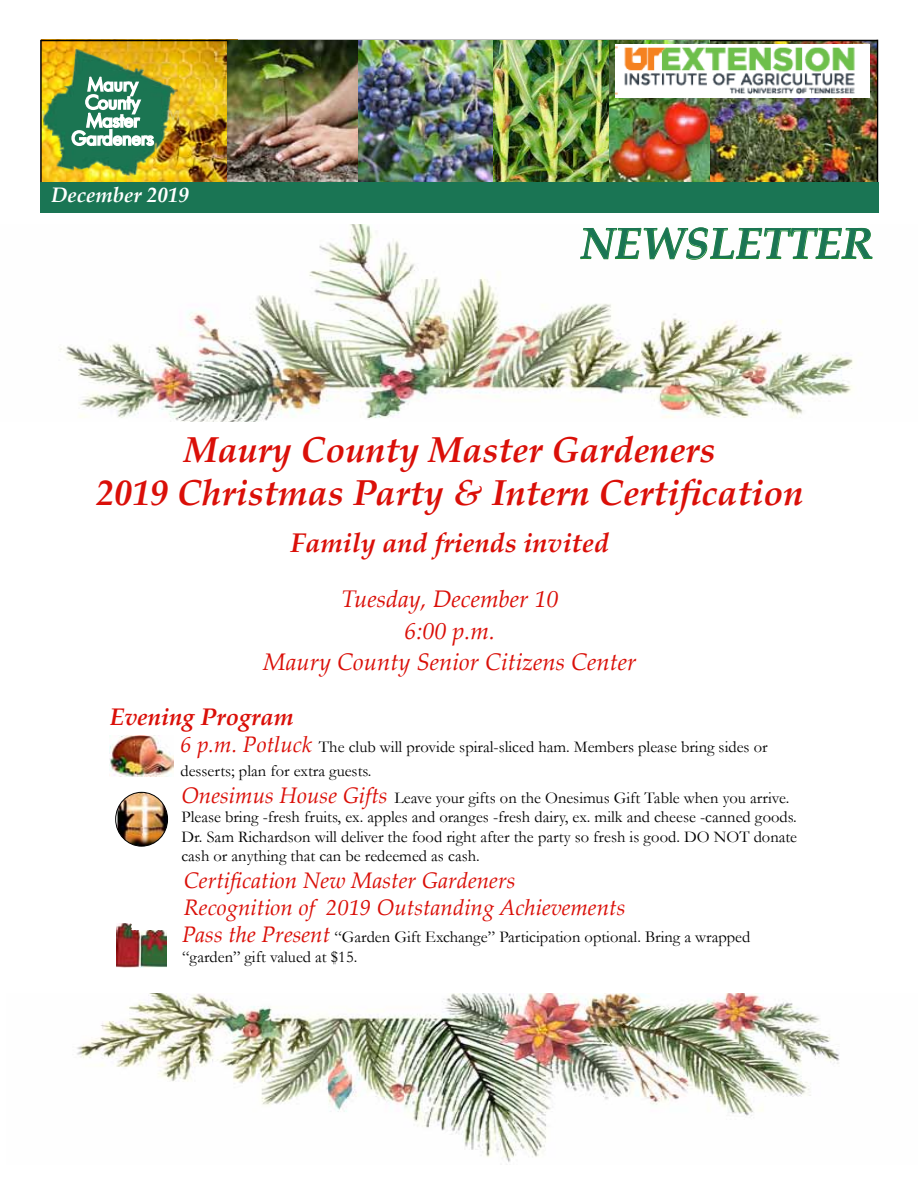
<style>
.page{position:relative;width:918px;height:1188px;background:#fff}
.page>*{position:absolute;margin:0;border:0;box-sizing:border-box;transform-origin:0 0}
.t1{font:italic 700 43.5px "Palatino Linotype";color:#1a7554}
.t2{font:italic 700 36px/43.2px "Palatino Linotype";color:#da0f08;text-align:center}
.t3{font:italic 700 27px "Palatino Linotype";color:#da0f08}
.t4{font:italic 24px/31.5px "Palatino Linotype";color:#da0f08;text-align:center}
.t5{font:italic 700 24px "Palatino Linotype";color:#da0f08}
.t6{font:italic 22.5px/27px "Palatino Linotype";color:#da0f08}
.t7{font:italic 700 21px "Palatino Linotype";color:#fff}
.t8{font:16.5px/19.5px "Garamond";color:#000}
.s1{font-family:"Palatino Linotype";font-style:italic;font-size:22.5px;color:#da0f08}
</style>
<div class="page">
<img style="left:60px;top:225px;width:793px;height:196px">
<img style="left:710px;top:41px;width:167px;height:141px">
<img style="left:42px;top:41px;width:186px;height:141px">
<hr style="left:40px;top:40px;width:837px;height:1px;background:#000">
<hr style="left:877px;top:40px;width:1px;height:148px;background:#000">
<img style="left:228px;top:41px;width:381px;height:141px">
<img style="left:609px;top:41px;width:101px;height:141px">
<img style="left:42px;top:47px;width:139px;height:132px">
<svg style="left:70px;top:71px;width:86px;height:78px"></svg>
<img style="left:616px;top:44px;width:254px;height:54px">
<hr style="left:40px;top:40px;width:2px;height:149px;background:#000">
<div style="left:40px;top:182px;width:838px;height:31px;background:#1a7554"></div>
<svg style="left:580px;top:227px;width:293px;height:33px"></svg>
<img style="left:117px;top:792px;width:51px;height:54px">
<div style="left:115px;top:792px;width:53px;height:54px;border:1px solid #000;border-radius:50%"></div>
<img style="left:116px;top:923px;width:51px;height:44px">
<svg style="left:131px;top:923px;width:36px;height:7px"></svg>
<img style="left:109px;top:736px;width:65px;height:40px">
<img style="left:77px;top:994px;width:763px;height:168px">
<p class="t7" style="left:51px;top:180px;width:139px">December 2019</p>
<h1 class="t1" style="left:581px;top:213px;width:294px">NEWSLETTER</h1>
<h2 class="t2" style="left:96px;top:427px;width:709px">Maury County Master Gardeners<br>2019 Christmas Party &amp; Intern Certification</h2>
<h3 class="t3" style="left:290px;top:524px;width:320px">Family and friends invited</h3>
<h3 class="t4" style="left:263px;top:582px;width:375px">Tuesday, December 10<br>6:00 p.m.<br>Maury County Senior Citizens Center</h3>
<h3 class="t5" style="left:110px;top:699px;width:186px">Evening Program</h3>
<p class="t8" style="left:180px;top:734px;width:589px;line-height:24px"><span class="s1">6 p.m. Potluck</span> The club will provide spiral-sliced ham. Members please bring sides or desserts; plan for extra guests.</p>
<p class="t8" style="left:181px;top:787px;width:617px"><span class="s1">Onesimus House Gifts</span> Leave your gifts on the Onesimus Gift Table when you arrive.<br>Please bring -fresh fruits, ex. apples and oranges -fresh dairy, ex. milk and cheese -canned goods.<br>Dr. Sam Richardson will deliver the food right after the party so fresh is good. DO NOT donate cash or anything that can be redeemed as cash.</p>
<h3 class="t6" style="left:184px;top:866px;width:443px">Certification New Master Gardeners<br>Recognition of 2019 Outstanding Achievements</h3>
<p class="t8" style="left:182px;top:927px;width:570px"><span class="s1">Pass the Present</span> “Garden Gift Exchange” Participation optional. Bring a wrapped “garden” gift valued at $15.</p>
</div>
